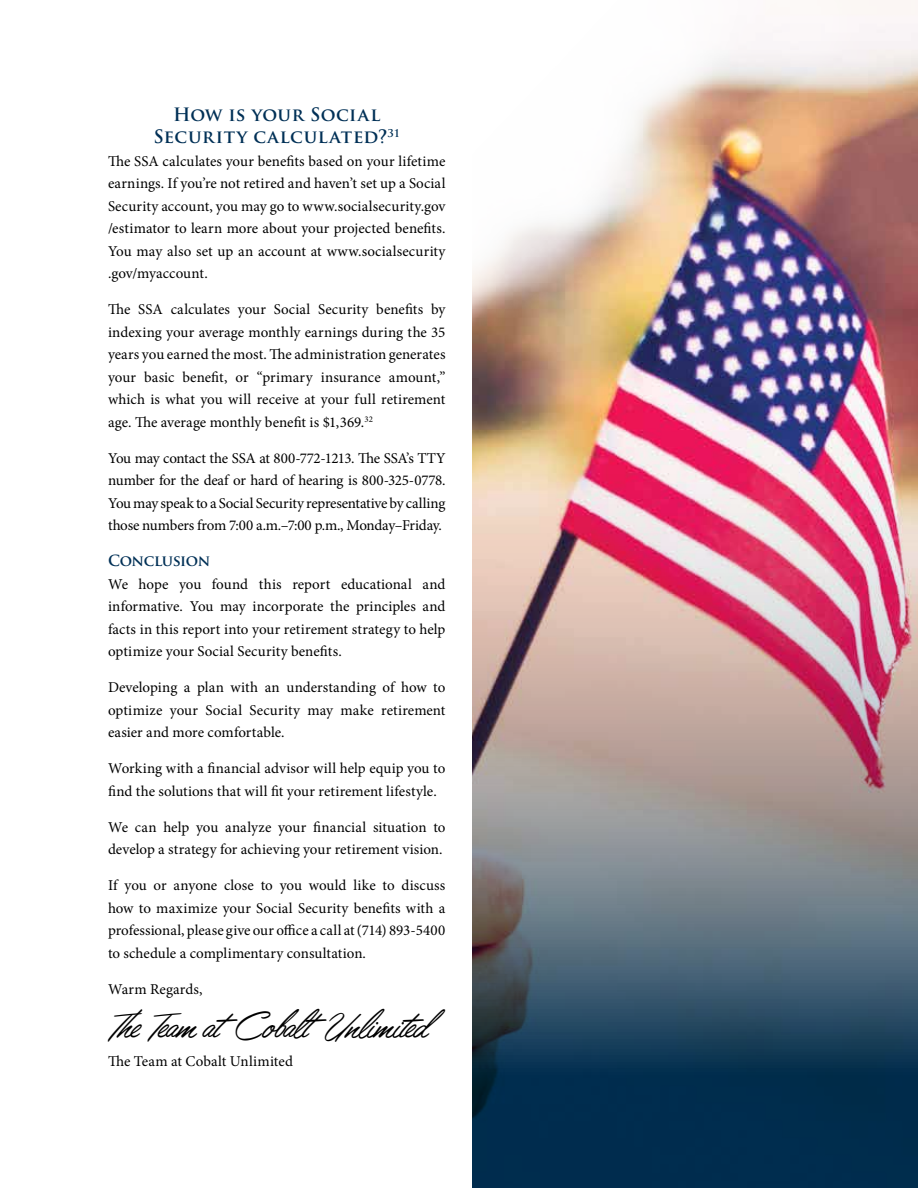
<style>
.page{position:relative;width:918px;height:1188px;background:#fff}
.page>*{position:absolute;margin:0;border:0;box-sizing:border-box;transform-origin:0 0}
.t1{font:45px "Lisbon Script";letter-spacing:-.015em;color:#000}
.t2{font:700 18px/22.5px "Trajan Pro";letter-spacing:.025em;color:#003056;text-align:center}
.t3{font:15px/22.5px "Minion Pro";color:#000;text-align:justify}
.t4{font:700 15px "Trajan Pro";letter-spacing:-.035em;color:#003056}
</style>
<div class="page">
<img style="left:472px;top:0;width:446px;height:362px">
<img style="left:472px;top:362px;width:446px;height:826px">
<p class="t2" style="left:153px;top:103px;width:248px">How is your Social<br>Security calculated?<sup>31</sup></p>
<p class="t3" style="left:108px;top:150px;width:339px">The SSA calculates your benefits based on your lifetime earnings. If you’re not retired and haven’t set up a Social Security account, you may go to www.socialsecurity.gov /estimator to learn more about your projected benefits.<br>You may also set up an account at www.socialsecurity .gov/myaccount.</p>
<p class="t3" style="left:108px;top:298px;width:339px">The SSA calculates your Social Security benefits by indexing your average monthly earnings during the 35 years you earned the most. The administration generates your basic benefit, or “primary insurance amount,” which is what you will receive at your full retirement age. The average monthly benefit is $1,369.<sup>32</sup></p>
<p class="t3" style="left:108px;top:447px;width:339px">You may contact the SSA at 800-772-1213. The SSA’s TTY number for the deaf or hard of hearing is 800-325-0778.<br>You may speak to a Social Security representative by calling those numbers from 7:00 a.m.–7:00 p.m., Monday–Friday.</p>
<p class="t4" style="left:108px;top:551px;width:104px">Conclusion</p>
<p class="t3" style="left:108px;top:573px;width:339px">We hope you found this report educational and informative. You may incorporate the principles and facts in this report into your retirement strategy to help optimize your Social Security benefits.</p>
<p class="t3" style="left:108px;top:676px;width:339px">Developing a plan with an understanding of how to optimize your Social Security may make retirement easier and more comfortable.</p>
<p class="t3" style="left:108px;top:757px;width:339px">Working with a financial advisor will help equip you to find the solutions that will fit your retirement lifestyle.</p>
<p class="t3" style="left:108px;top:816px;width:339px">We can help you analyze your financial situation to develop a strategy for achieving your retirement vision.</p>
<p class="t3" style="left:108px;top:874px;width:339px">If you or anyone close to you would like to discuss how to maximize your Social Security benefits with a professional, please give our office a call at (714) 893-5400 to schedule a complimentary consultation.</p>
<p class="t3" style="left:108px;top:978px;width:96px">Warm Regards,</p>
<h1 class="t1" style="left:108px;top:1003px;width:322px">The Team at Cobalt Unlimited</h1>
<p class="t3" style="left:108px;top:1050px;width:186px">The Team at Cobalt Unlimited</p>
</div>
